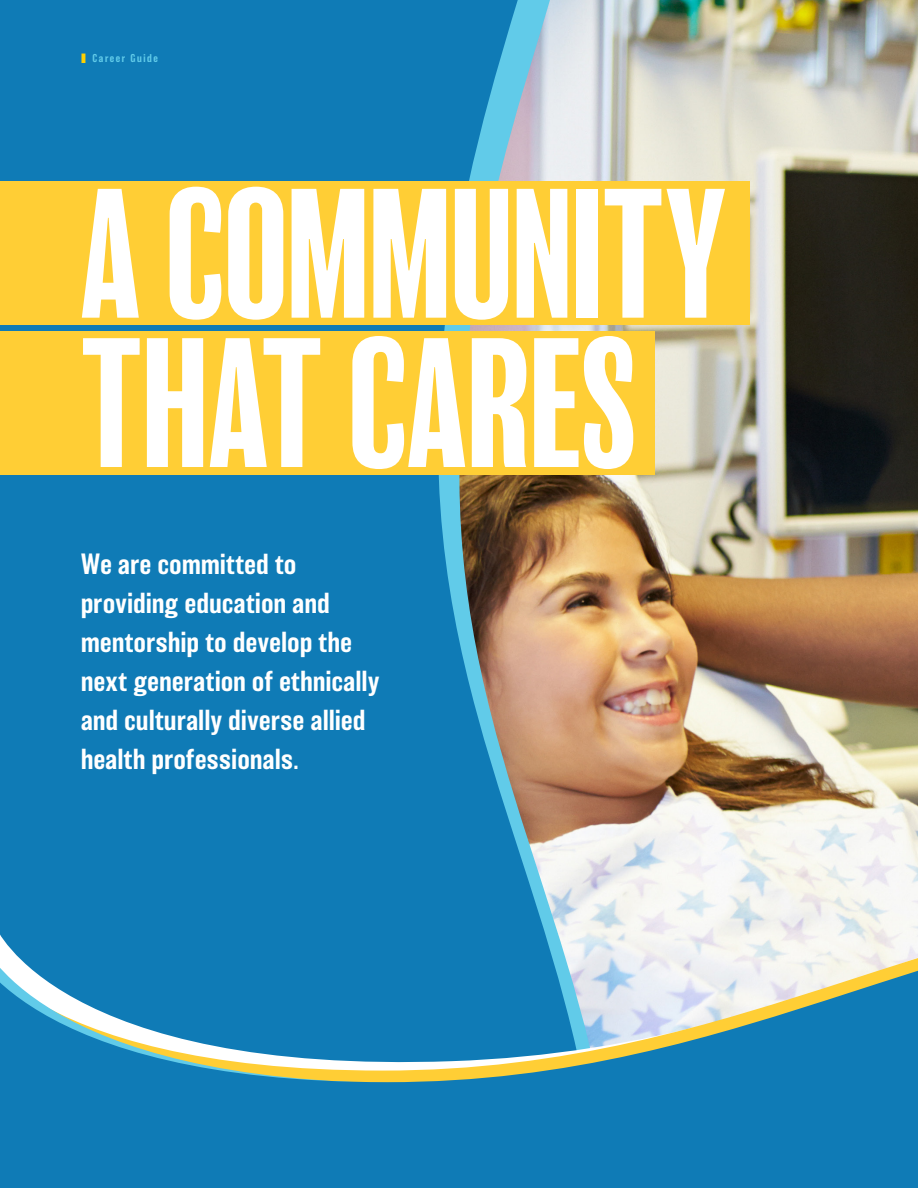
<style>
.page{position:relative;width:918px;height:1188px;background:#0f7bb6}
.page>*{position:absolute;margin:0;border:0;box-sizing:border-box;transform-origin:0 0}
.t1{font:condensed 169.5px/149.4px "Balboa";letter-spacing:-.005em;color:#fff}
.t2{font:500 27px/39px "Balboa";letter-spacing:.02em;color:#fff}
.t3{font:500 10.5px "Balboa";letter-spacing:.15em;color:#61cbe9}
.s1{font-family:"Interstate";font-weight:900;font-size:13.5px;color:#ffd100}
</style>
<div class="page">
<img style="left:458px;top:0;width:460px;height:860px">
<svg style="left:522px;top:860px;width:396px;height:24px;background:#e8edef"></svg>
<svg style="left:529px;top:884px;width:389px;height:9px;background:#edf1f0"></svg>
<svg style="left:0;top:897px;width:918px;height:186px"></svg>
<div style="left:0;top:181px;width:750px;height:144px;background:#ffce35"></div>
<div style="left:0;top:331px;width:654px;height:143px;background:#ffce35"></div>
<p class="t3" style="left:81px;top:52px;width:79px"><span class="s1">I</span> Career Guide</p>
<h1 class="t1" style="left:81px;top:185px;width:647px">A COMMUNITY<br>THAT CARES</h1>
<p class="t2" style="left:81px;top:545px;width:300px">We are committed to providing education and mentorship to develop the next generation of ethnically and culturally diverse allied health professionals.</p>
</div>
